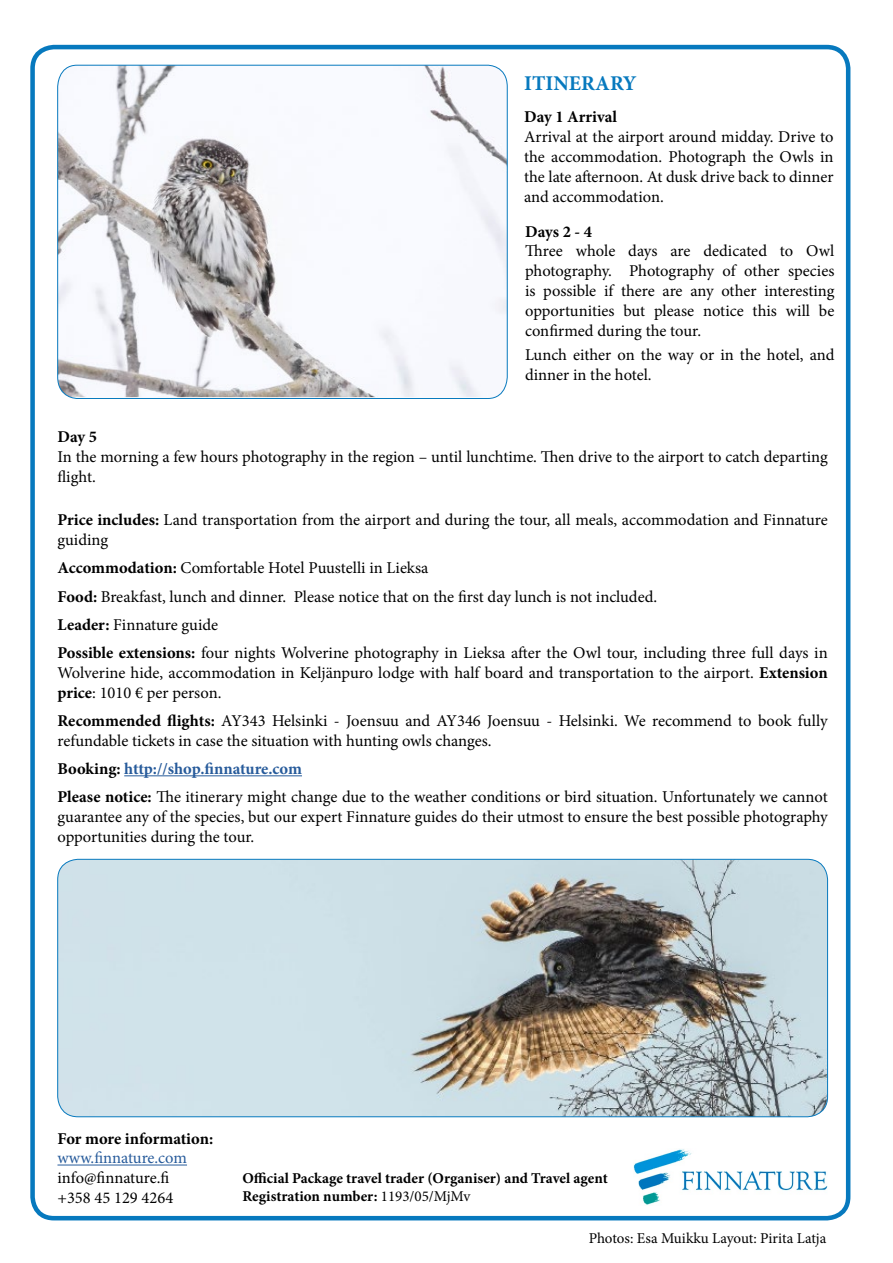
<style>
.page{position:relative;width:893px;height:1263px;background:#fff}
.page>*{position:absolute;margin:0;border:0;box-sizing:border-box;transform-origin:0 0}
.t1{font:700 21px "Minion Pro";color:#0779be}
.t2{font:16.5px/19.8px "Minion Pro";color:#000}
.t3{font:700 16.5px "Minion Pro";color:#000}
.t4{font:16.5px "Minion Pro";color:#275b9b}
.t5{font:700 15px/18px "Minion Pro";color:#000}
.t6{font:15px "Minion Pro";letter-spacing:-.005em;color:#000}
.s1{font-weight:700}
.s2{font-weight:700;color:#275b9b}
.s3{font-weight:400}
</style>
<div class="page">
<div style="left:30px;top:45px;width:820px;height:1175px;border:5px solid #0779be;border-radius:21px"></div>
<img style="left:58px;top:859px;width:770px;height:258px">
<hr style="left:124px;top:775px;width:178px;height:1px;background:#275b9b">
<img style="left:633px;top:1149px;width:195px;height:56px">
<svg style="left:57px;top:65px;width:451px;height:334px"></svg>
<hr style="left:57px;top:1164px;width:130px;height:1px;background:#275b9b">
<p class="t1" style="left:524px;top:68px;width:114px">ITINERARY</p>
<p class="t3" style="left:524px;top:105px;width:94px">Day 1 Arrival</p>
<p class="t2" style="left:524px;top:127px;width:311px;text-align:justify">Arrival at the airport around midday. Drive to the accommodation. Photograph the Owls in the late afternoon. At dusk drive back to dinner and accommodation.</p>
<p class="t3" style="left:525px;top:220px;width:68px">Days 2 - 4</p>
<p class="t2" style="left:525px;top:241px;width:311px;text-align:justify">Three whole days are dedicated to Owl photography. Photography of other species is possible if there are any other interesting opportunities but please notice this will be confirmed during the tour.</p>
<p class="t2" style="left:525px;top:345px;width:311px">Lunch either on the way or in the hotel, and dinner in the hotel.</p>
<p class="t3" style="left:57px;top:425px;width:41px">Day 5</p>
<p class="t2" style="left:57px;top:447px;width:772px">In the morning a few hours photography in the region – until lunchtime. Then drive to the airport to catch departing flight.</p>
<p class="t2" style="left:57px;top:510px;width:772px"><span class="s1">Price includes:</span> Land transportation from the airport and during the tour, all meals, accommodation and Finnature guiding</p>
<p class="t2" style="left:57px;top:554px;width:772px;line-height:28.3px"><span class="s1">Accommodation:</span> Comfortable Hotel Puustelli in Lieksa<br><span class="s1">Food:</span> Breakfast, lunch and dinner. Please notice that on the first day lunch is not included.<br><span class="s1">Leader:</span> Finnature guide<br><span class="s1">Possible extensions:</span> four nights Wolverine photography in Lieksa after the Owl tour, including three full days in</p>
<p class="t2" style="left:57px;top:663px;width:772px">Wolverine hide, accommodation in Keljänpuro lodge with half board and transportation to the airport. <span class="s1">Extension price</span>: 1010 € per person.</p>
<p class="t2" style="left:57px;top:711px;width:772px"><span class="s1">Recommended flights:</span> AY343 Helsinki - Joensuu and AY346 Joensuu - Helsinki. We recommend to book fully refundable tickets in case the situation with hunting owls changes.</p>
<p class="t2" style="left:57px;top:755px;width:772px;line-height:28.3px"><span class="s1">Booking:</span> <span class="s2">http://shop.finnature.com<br></span><span class="s1">Please notice:</span> The itinerary might change due to the weather conditions or bird situation. Unfortunately we cannot</p>
<p class="t2" style="left:57px;top:807px;width:772px">guarantee any of the species, but our expert Finnature guides do their utmost to ensure the best possible photography opportunities during the tour.</p>
<p class="t3" style="left:57px;top:1127px;width:157px">For more information:</p>
<p class="t4" style="left:57px;top:1147px;width:131px">www.finnature.com</p>
<p class="t2" style="left:57px;top:1168px;width:117px">info@finnature.fi +358 45 129 4264</p>
<p class="t5" style="left:242px;top:1169px;width:367px">Official Package travel trader (Organiser) and Travel agent<br>Registration number: <span class="s3">1193/05/MjMv</span></p>
<p class="t6" style="left:589px;top:1228px;width:239px">Photos: Esa Muikku Layout: Pirita Latja</p>
</div>
